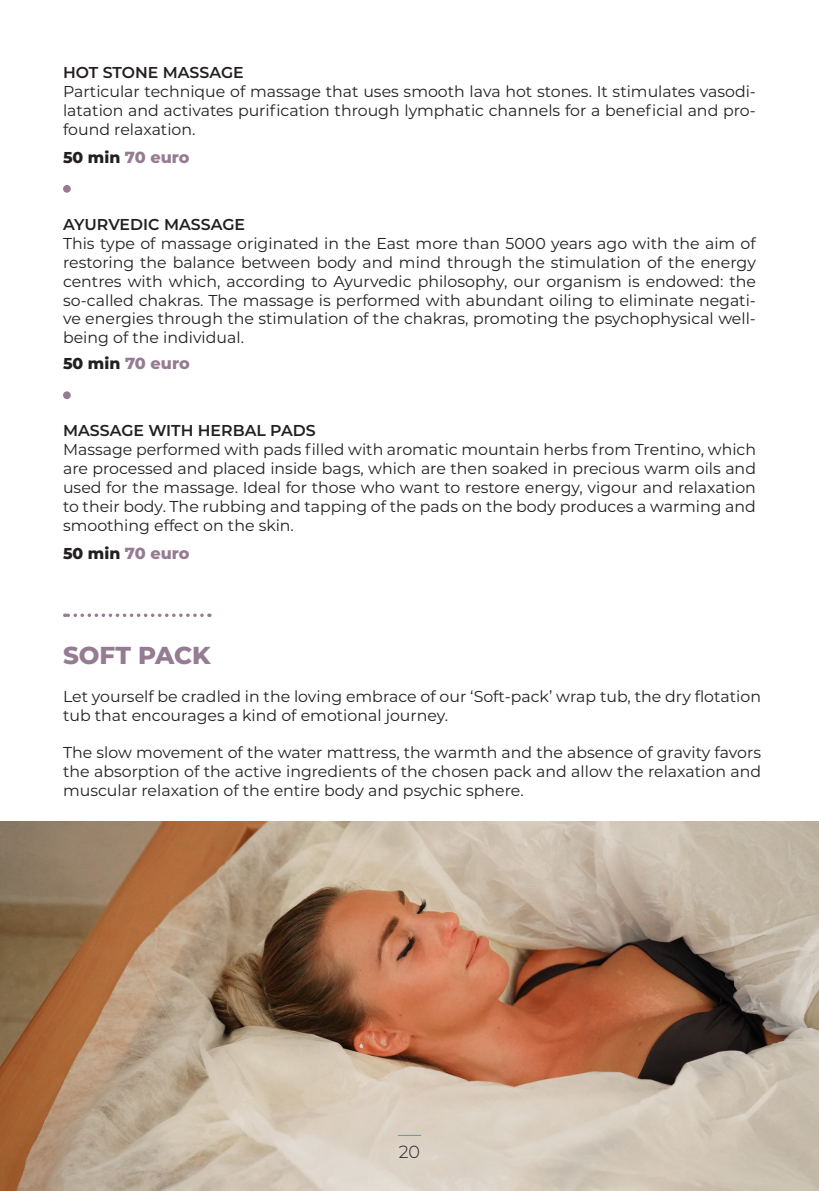
<style>
.page{position:relative;width:819px;height:1191px;background:#fff}
.page>*{position:absolute;margin:0;border:0;box-sizing:border-box;transform-origin:0 0}
.t1{font:800 24.5px "Montserrat";color:#957c93}
.t2{font:300 17.5px "Montserrat Alternates";color:#231f20}
.t3{font:800 16.1px "Montserrat";letter-spacing:-.005em;color:#957c93}
.t4{font:15.75px/18.9px "Montserrat";color:#231f20;text-align:justify}
.t5{font:600 15.75px "Montserrat";color:#231f20}
.s1{font-size:15.75px;color:#231f20}
</style>
<div class="page">
<div style="left:63px;top:185px;width:8px;height:8px;background:#957c93;border-radius:50%"></div>
<div style="left:63px;top:391px;width:8px;height:8px;background:#957c93;border-radius:50%"></div>
<svg style="left:65px;top:613px;width:137px;height:4px"></svg>
<img style="left:0;top:821px;width:819px;height:370px">
<svg style="left:398px;top:1135px;width:23px;height:1px"></svg>
<p class="t5" style="left:63px;top:61px;width:182px">HOT STONE MASSAGE</p>
<p class="t4" style="left:63px;top:82px;width:694px">Particular technique of massage that uses smooth lava hot stones. It stimulates vasodi&shy;latation and activates purification through lymphatic channels for a beneficial and pro&shy;found relaxation.</p>
<p class="t3" style="left:63px;top:145px;width:128px"><span class="s1">50 min</span> 70 euro</p>
<p class="t5" style="left:63px;top:213px;width:183px">AYURVEDIC MASSAGE</p>
<p class="t4" style="left:63px;top:233px;width:694px">This type of massage originated in the East more than 5000 years ago with the aim of restoring the balance between body and mind through the stimulation of the energy centres with which, according to Ayurvedic philosophy, our organism is endowed: the so-called chakras. The massage is performed with abundant oiling to eliminate negati&shy;ve energies through the stimulation of the chakras, promoting the psychophysical well&shy;being of the individual.</p>
<p class="t3" style="left:63px;top:352px;width:128px"><span class="s1">50 min</span> 70 euro</p>
<p class="t5" style="left:63px;top:419px;width:254px">MASSAGE WITH HERBAL PADS</p>
<p class="t4" style="left:63px;top:440px;width:694px">Massage performed with pads filled with aromatic mountain herbs from Trentino, which are processed and placed inside bags, which are then soaked in precious warm oils and used for the massage. Ideal for those who want to restore energy, vigour and relaxation to their body. The rubbing and tapping of the pads on the body produces a warming and smoothing effect on the skin.</p>
<p class="t3" style="left:63px;top:541px;width:128px"><span class="s1">50 min</span> 70 euro</p>
<p class="t1" style="left:63px;top:637px;width:149px">SOFT PACK</p>
<p class="t4" style="left:63px;top:686px;width:699px">Let yourself be cradled in the loving embrace of our ‘Soft-pack’ wrap tub, the dry flotation tub that encourages a kind of emotional journey.</p>
<p class="t4" style="left:63px;top:743px;width:699px">The slow movement of the water mattress, the warmth and the absence of gravity favors the absorption of the active ingredients of the chosen pack and allow the relaxation and muscular relaxation of the entire body and psychic sphere.</p>
<p class="t2" style="left:399px;top:1140px;width:23px">20</p>
</div>
